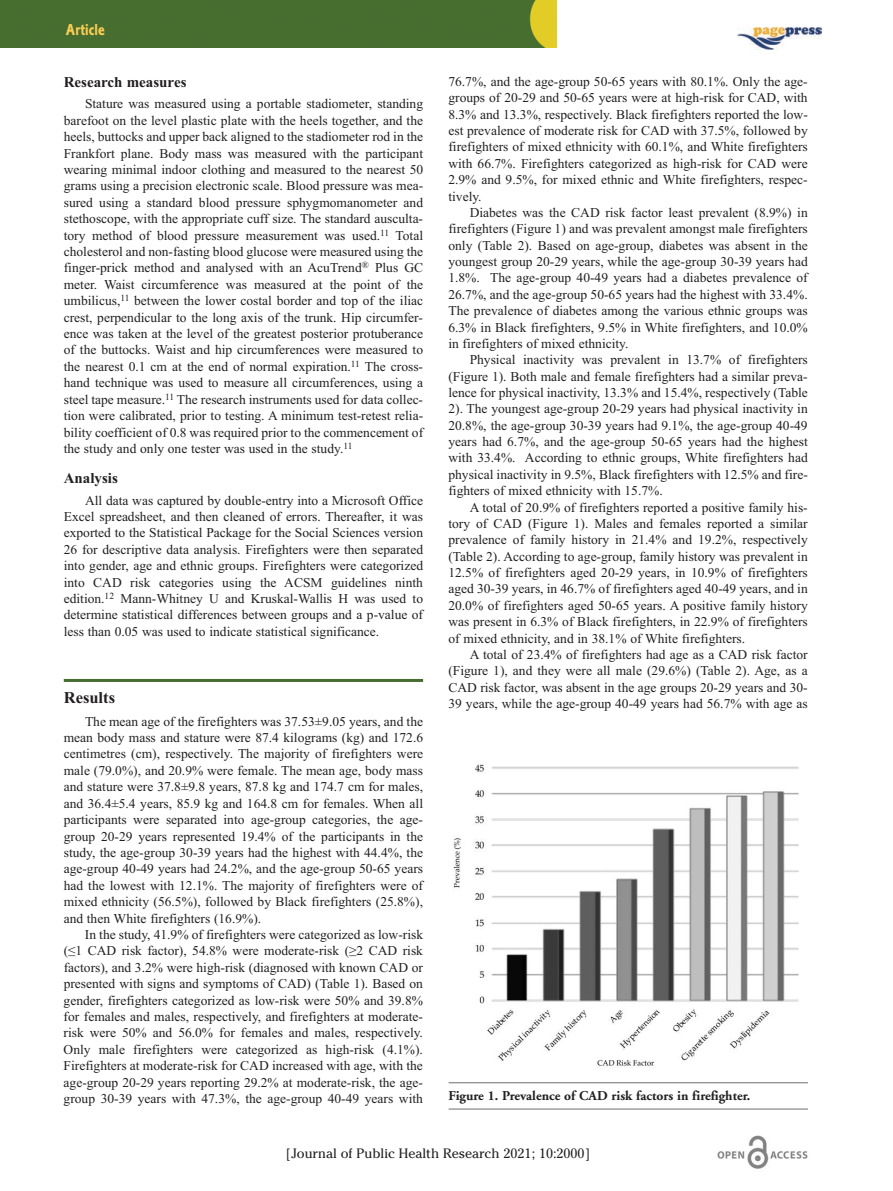
<style>
.page{position:relative;width:893px;height:1191px;background:#fff}
.page>*{position:absolute;margin:0;border:0;box-sizing:border-box;transform-origin:0 0}
.t1{font:700 16.5px "Times New Roman";color:#231f20}
.t2{font:16.5px "Corinthian Bold Condensed Plain";color:#f9cc53}
.t3{font:700 15px "Times New Roman";color:#231f20}
.t4{font:13.5px/16.4px "Times New Roman";color:#231f20;text-align:justify}
.t5{font:700 13.5px "Adobe Garamond";color:#231f20}
.t6{font:13.5px "Cheltenham";color:#231f20}
</style>
<div class="page">
<hr style="left:64px;top:679px;width:359px;height:3px;background:#486d30">
<img style="left:717px;top:1135px;width:91px;height:34px">
<div style="left:0;top:0;width:556px;height:48px;background:#476e2f"></div>
<img style="left:737px;top:26px;width:85px;height:24px">
<img style="left:453px;top:764px;width:346px;height:303px">
<hr style="left:449px;top:1082px;width:359px;height:1px;background:#6c6d70">
<hr style="left:449px;top:1108px;width:359px;height:1px;background:#6c6d70">
<p class="t2" style="left:66px;top:24px;width:40px">Article</p>
<p class="t3" style="left:64px;top:73px;width:124px">Research measures</p>
<p class="t4" style="left:64px;top:96px;width:361px;text-indent:21px">Stature was measured using a portable stadiometer, standing barefoot on the level plastic plate with the heels together, and the heels, buttocks and upper back aligned to the stadiometer rod in the Frankfort plane. Body mass was measured with the participant wearing minimal indoor clothing and measured to the nearest 50 grams using a precision electronic scale. Blood pressure was mea&shy;sured using a standard blood pressure sphygmomanometer and stethoscope, with the appropriate cuff size. The standard ausculta&shy;tory method of blood pressure measurement was used.<sup>11</sup> Total cholesterol and non-fasting blood glucose were measured using the finger-prick method and analysed with an AcuTrend<sup>®</sup> Plus GC meter. Waist circumference was measured at the point of the umbilicus,<sup>11</sup> between the lower costal border and top of the iliac crest, perpendicular to the long axis of the trunk. Hip circumfer&shy;ence was taken at the level of the greatest posterior protuberance of the buttocks. Waist and hip circumferences were measured to the nearest 0.1 cm at the end of normal expiration.<sup>11</sup> The cross&shy;hand technique was used to measure all circumferences, using a steel tape measure.<sup>11</sup> The research instruments used for data collec&shy;tion were calibrated, prior to testing. A minimum test-retest relia&shy;bility coefficient of 0.8 was required prior to the commencement of the study and only one tester was used in the study.<sup>11</sup></p>
<p class="t3" style="left:64px;top:469px;width:56px">Analysis</p>
<p class="t4" style="left:64px;top:492px;width:361px;text-indent:21px">All data was captured by double-entry into a Microsoft Office Excel spreadsheet, and then cleaned of errors. Thereafter, it was exported to the Statistical Package for the Social Sciences version 26 for descriptive data analysis. Firefighters were then separated into gender, age and ethnic groups. Firefighters were categorized into CAD risk categories using the ACSM guidelines ninth edition.<sup>12</sup> Mann-Whitney U and Kruskal-Wallis H was used to determine statistical differences between groups and a p-value of less than 0.05 was used to indicate statistical significance.</p>
<p class="t1" style="left:64px;top:688px;width:53px">Results</p>
<p class="t4" style="left:64px;top:713px;width:361px;text-indent:21px">The mean age of the firefighters was 37.53±9.05 years, and the mean body mass and stature were 87.4 kilograms (kg) and 172.6 centimetres (cm), respectively. The majority of firefighters were male (79.0%), and 20.9% were female. The mean age, body mass and stature were 37.8±9.8 years, 87.8 kg and 174.7 cm for males, and 36.4±5.4 years, 85.9 kg and 164.8 cm for females. When all participants were separated into age-group categories, the age&shy;group 20-29 years represented 19.4% of the participants in the study, the age-group 30-39 years had the highest with 44.4%, the age-group 40-49 years had 24.2%, and the age-group 50-65 years had the lowest with 12.1%. The majority of firefighters were of mixed ethnicity (56.5%), followed by Black firefighters (25.8%), and then White firefighters (16.9%).</p>
<p class="t4" style="left:64px;top:926px;width:361px;text-indent:21px">In the study, 41.9% of firefighters were categorized as low-risk (≤1 CAD risk factor), 54.8% were moderate-risk (≥2 CAD risk factors), and 3.2% were high-risk (diagnosed with known CAD or presented with signs and symptoms of CAD) (Table 1). Based on gender, firefighters categorized as low-risk were 50% and 39.8% for females and males, respectively, and firefighters at moderate&shy;risk were 50% and 56.0% for females and males, respectively.<br>Only male firefighters were categorized as high-risk (4.1%).<br>Firefighters at moderate-risk for CAD increased with age, with the age-group 20-29 years reporting 29.2% at moderate-risk, the age&shy;group 30-39 years with 47.3%, the age-group 40-49 years with</p>
<p class="t4" style="left:448px;top:73px;width:361px">76.7%, and the age-group 50-65 years with 80.1%. Only the age&shy;groups of 20-29 and 50-65 years were at high-risk for CAD, with 8.3% and 13.3%, respectively. Black firefighters reported the low&shy;est prevalence of moderate risk for CAD with 37.5%, followed by firefighters of mixed ethnicity with 60.1%, and White firefighters with 66.7%. Firefighters categorized as high-risk for CAD were 2.9% and 9.5%, for mixed ethnic and White firefighters, respec&shy;tively.</p>
<p class="t4" style="left:448px;top:204px;width:361px;text-indent:21px">Diabetes was the CAD risk factor least prevalent (8.9%) in firefighters (Figure 1) and was prevalent amongst male firefighters only (Table 2). Based on age-group, diabetes was absent in the youngest group 20-29 years, while the age-group 30-39 years had 1.8%. The age-group 40-49 years had a diabetes prevalence of 26.7%, and the age-group 50-65 years had the highest with 33.4%.<br>The prevalence of diabetes among the various ethnic groups was 6.3% in Black firefighters, 9.5% in White firefighters, and 10.0% in firefighters of mixed ethnicity.</p>
<p class="t4" style="left:448px;top:351px;width:361px;text-indent:21px">Physical inactivity was prevalent in 13.7% of firefighters (Figure 1). Both male and female firefighters had a similar preva&shy;lence for physical inactivity, 13.3% and 15.4%, respectively (Table 2). The youngest age-group 20-29 years had physical inactivity in 20.8%, the age-group 30-39 years had 9.1%, the age-group 40-49 years had 6.7%, and the age-group 50-65 years had the highest with 33.4%. According to ethnic groups, White firefighters had physical inactivity in 9.5%, Black firefighters with 12.5% and fire&shy;fighters of mixed ethnicity with 15.7%.</p>
<p class="t4" style="left:448px;top:499px;width:361px;text-indent:21px">A total of 20.9% of firefighters reported a positive family his&shy;tory of CAD (Figure 1). Males and females reported a similar prevalence of family history in 21.4% and 19.2%, respectively (Table 2). According to age-group, family history was prevalent in 12.5% of firefighters aged 20-29 years, in 10.9% of firefighters aged 30-39 years, in 46.7% of firefighters aged 40-49 years, and in 20.0% of firefighters aged 50-65 years. A positive family history was present in 6.3% of Black firefighters, in 22.9% of firefighters of mixed ethnicity, and in 38.1% of White firefighters.</p>
<p class="t4" style="left:448px;top:646px;width:361px;text-indent:21px">A total of 23.4% of firefighters had age as a CAD risk factor (Figure 1), and they were all male (29.6%) (Table 2). Age, as a CAD risk factor, was absent in the age groups 20-29 years and 30- 39 years, while the age-group 40-49 years had 56.7% with age as</p>
<p class="t5" style="left:449px;top:1090px;width:303px">Figure 1. Prevalence of CAD risk factors in firefighter.</p>
<p class="t6" style="left:286px;top:1145px;width:306px">[Journal of Public Health Research 2021; 10:2000]</p>
</div>
